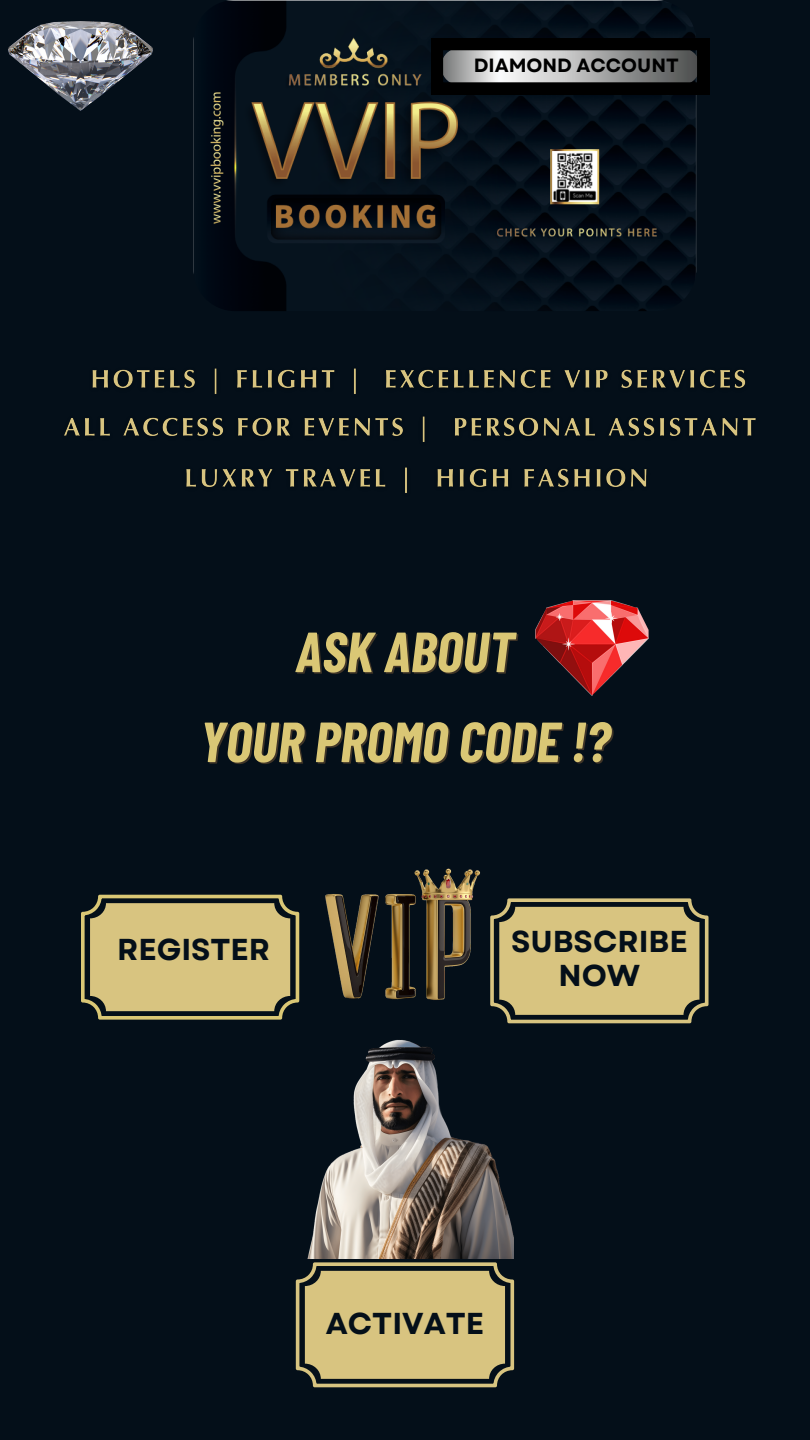
<style>
.page{position:relative;width:810px;height:1440px;background:#040f19}
.page>*{position:absolute;margin:0;border:0;box-sizing:border-box;transform-origin:0 0}
.t1{font:italic 700 56.5px "Barlow Condensed";color:#dac775}
.t2{font:700 30.2px "Garet";color:#040f19}
.t3{font:700 19.1px "Garet";color:#000}
</style>
<div class="page">
<svg style="left:81px;top:895px;width:218px;height:125px;background:#b7a86f"></svg>
<svg style="left:490px;top:898px;width:218px;height:125px;background:#bbab72"></svg>
<svg style="left:296px;top:1262px;width:218px;height:125px;background:#b7a870"></svg>
<img style="left:194px;top:0;width:502px;height:311px;border-radius:41px">
<img style="left:9px;top:22px;width:144px;height:88px">
<svg style="left:431px;top:38px;width:278px;height:56px;background:#595959"></svg>
<img style="left:307px;top:1023px;width:207px;height:236px">
<img style="left:535px;top:600px;width:114px;height:96px">
<img style="left:325px;top:868px;width:184px;height:132px">
<img style="left:92px;top:368px;width:654px;height:26px">
<img style="left:64px;top:416px;width:692px;height:26px">
<img style="left:186px;top:467px;width:461px;height:26px">
<p class="t3" style="left:474px;top:52px;width:207px">DIAMOND ACCOUNT</p>
<p class="t1" style="left:296px;top:616px;width:220px">ASK ABOUT</p>
<p class="t1" style="left:200px;top:706px;width:412px">YOUR PROMO CODE !?</p>
<p class="t2" style="left:117px;top:927px;width:155px">REGISTER</p>
<p class="t2" style="left:511px;top:920px;width:178px">SUBSCRIBE</p>
<p class="t2" style="left:559px;top:953px;width:83px">NOW</p>
<p class="t2" style="left:326px;top:1302px;width:160px">ACTIVATE</p>
</div>
